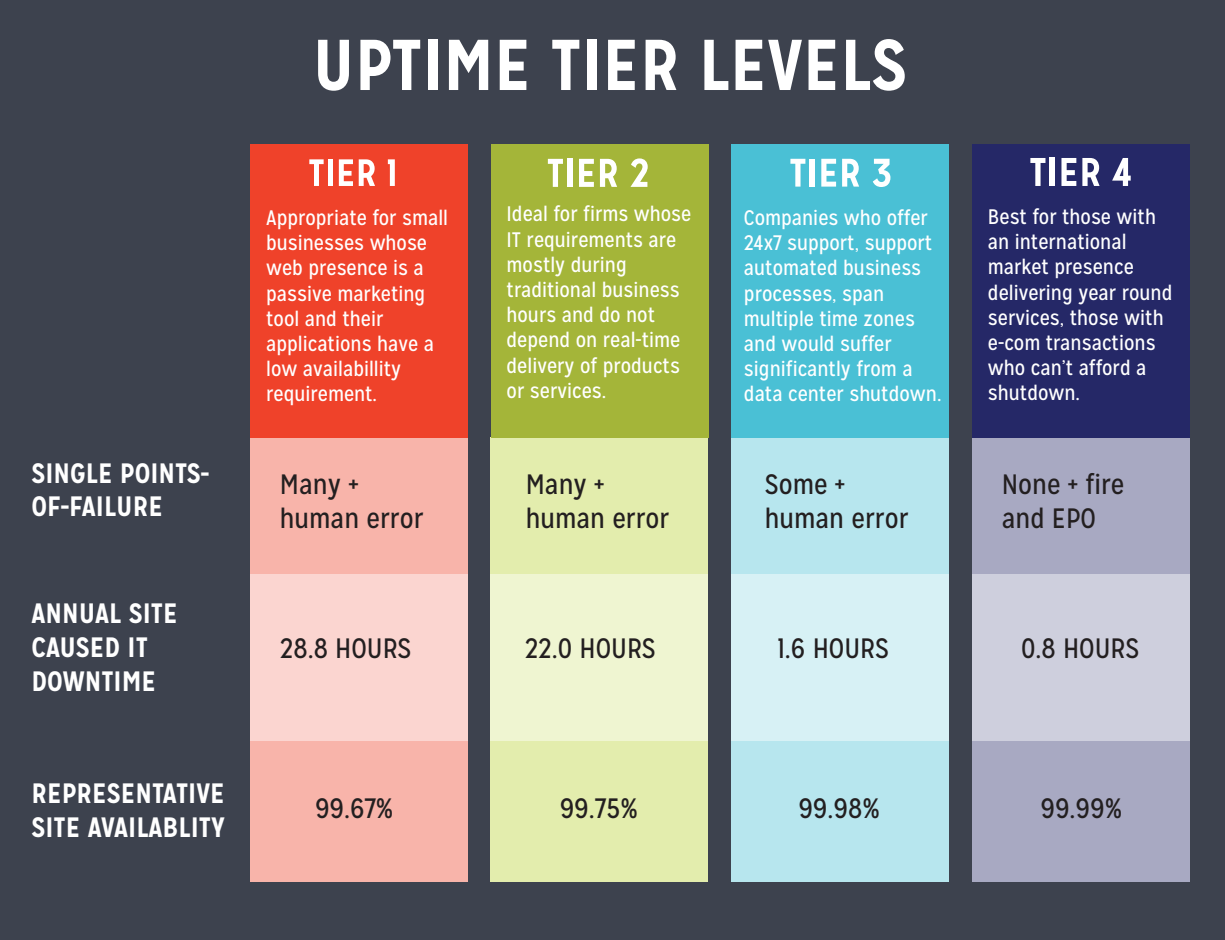
<style>
.page{position:relative;width:1225px;height:940px;background:#3d424e}
.page>*{position:absolute;margin:0;border:0;box-sizing:border-box;transform-origin:0 0}
.t1{font:700 71.75px "Mission Gothic";color:#fff}
.t2{font:28px/33.6px "Mission Gothic";color:#231f20}
.t3{font:700 28px/33.6px "Mission Gothic";color:#fff}
.t4{font:21px/25.2px "Mission Gothic";color:#fff}
</style>
<div class="page">
<div style="left:250px;top:438px;width:218px;height:444px;background:#f8b4aa"></div>
<div style="left:490px;top:438px;width:218px;height:444px;background:#e3edad"></div>
<div style="left:732px;top:438px;width:217px;height:444px;background:#b7e6ee"></div>
<div style="left:972px;top:438px;width:218px;height:444px;background:#a8a9c2"></div>
<div style="left:250px;top:145px;width:218px;height:293px;background:#ef422a"></div>
<div style="left:491px;top:145px;width:218px;height:293px;background:#a4b539"></div>
<div style="left:732px;top:145px;width:217px;height:293px;background:#4ac0d5"></div>
<div style="left:972px;top:145px;width:218px;height:293px;background:#252867"></div>
<svg style="left:309px;top:159px;width:15px;height:27px"></svg>
<div style="left:328px;top:159px;width:5px;height:27px;background:#fff"></div>
<svg style="left:339px;top:159px;width:14px;height:27px"></svg>
<svg style="left:359px;top:159px;width:16px;height:27px"></svg>
<svg style="left:388px;top:159px;width:7px;height:27px"></svg>
<svg style="left:548px;top:159px;width:15px;height:28px"></svg>
<div style="left:567px;top:159px;width:6px;height:28px;background:#fff"></div>
<svg style="left:579px;top:159px;width:15px;height:28px"></svg>
<svg style="left:600px;top:159px;width:17px;height:28px"></svg>
<svg style="left:631px;top:158px;width:17px;height:29px"></svg>
<svg style="left:790px;top:159px;width:15px;height:28px"></svg>
<div style="left:810px;top:159px;width:5px;height:28px;background:#fff"></div>
<svg style="left:821px;top:159px;width:15px;height:28px"></svg>
<svg style="left:842px;top:159px;width:17px;height:28px"></svg>
<svg style="left:873px;top:159px;width:17px;height:28px"></svg>
<svg style="left:1030px;top:158px;width:15px;height:28px"></svg>
<div style="left:1050px;top:158px;width:5px;height:28px;background:#fff"></div>
<svg style="left:1061px;top:158px;width:15px;height:28px"></svg>
<svg style="left:1082px;top:158px;width:18px;height:28px"></svg>
<svg style="left:1112px;top:158px;width:19px;height:28px"></svg>
<div style="left:250px;top:574px;width:218px;height:166px;background:#fbd5d0"></div>
<div style="left:490px;top:574px;width:218px;height:166px;background:#eff5d1"></div>
<div style="left:732px;top:574px;width:217px;height:166px;background:#d7f1f5"></div>
<div style="left:972px;top:574px;width:218px;height:166px;background:#cecfdd"></div>
<h1 class="t1" style="left:312px;top:20px;width:596px">UPTIME TIER LEVELS</h1>
<h2 class="t3" style="left:32px;top:456px;width:179px">SINGLE POINTS-<br>OF-FAILURE</h2>
<h2 class="t3" style="left:32px;top:597px;width:148px">ANNUAL SITE<br>CAUSED IT<br>DOWNTIME</h2>
<h2 class="t3" style="left:32px;top:776px;width:195px">REPRESENTATIVE<br>SITE AVAILABLITY</h2>
<p class="t4" style="left:507px;top:202px;width:186px">Ideal for firms whose<br>IT requirements are mostly during traditional business hours and do not depend on real-time delivery of products or services.</p>
<p class="t4" style="left:988px;top:204px;width:186px">Best for those with an international market presence delivering year round services, those with e-com transactions who can’t afford a shutdown.</p>
<p class="t4" style="left:266px;top:205px;width:183px">Appropriate for small businesses whose web presence is a passive marketing tool and their applications have a low availabillity requirement.</p>
<p class="t4" style="left:744px;top:205px;width:199px">Companies who offer<br>24x7 support, support automated business processes, span multiple time zones and would suffer significantly from a data center shutdown.</p>
<h2 class="t2" style="left:280px;top:467px;width:145px">Many + human error</h2>
<h2 class="t2" style="left:526px;top:467px;width:145px">Many + human error</h2>
<h2 class="t2" style="left:765px;top:467px;width:145px">Some + human error</h2>
<h2 class="t2" style="left:1002px;top:467px;width:124px">None + fire and EPO</h2>
<h2 class="t2" style="left:280px;top:632px;width:133px">28.8 HOURS</h2>
<h2 class="t2" style="left:525px;top:632px;width:133px">22.0 HOURS</h2>
<h2 class="t2" style="left:777px;top:632px;width:113px">1.6 HOURS</h2>
<h2 class="t2" style="left:1021px;top:632px;width:120px">0.8 HOURS</h2>
<h2 class="t2" style="left:315px;top:791px;width:80px">99.67%</h2>
<h2 class="t2" style="left:560px;top:791px;width:80px">99.75%</h2>
<h2 class="t2" style="left:798px;top:791px;width:83px">99.98%</h2>
<h2 class="t2" style="left:1040px;top:791px;width:83px">99.99%</h2>
</div>
